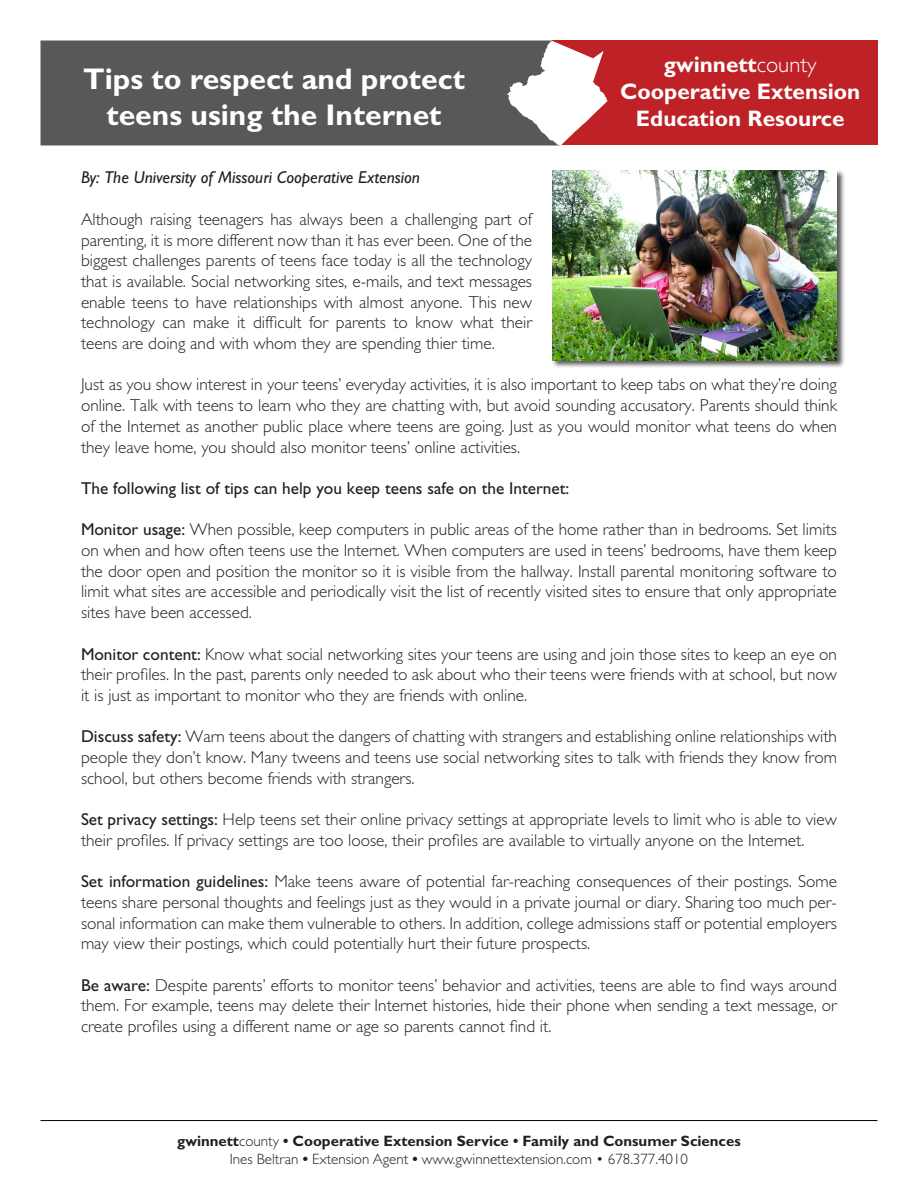
<style>
.page{position:relative;width:918px;height:1188px;background:#fff}
.page>*{position:absolute;margin:0;border:0;box-sizing:border-box;transform-origin:0 0}
.t1{font:700 30px "Gill Sans";color:#fff}
.t2{font:700 22.5px/27px "Gill Sans";color:#fff;text-align:center}
.t3{font:300 17.25px/20.7px "Gill Sans";color:#231f20;text-align:justify}
.t4{font:17.25px "Gill Sans";color:#231f20}
.t5{font:italic 17.25px "Gill Sans";color:#231f20}
.t6{font:700 15px "Gill Sans";color:#231f20}
.t7{font:300 15px "Gill Sans";color:#231f20}
.s1{font-weight:300}
.s2{font-weight:400}
.s3{font-weight:700}
</style>
<div class="page">
<hr style="left:40px;top:1120px;width:838px;height:1px;background:#000">
<div style="left:552px;top:40px;width:326px;height:106px;background:#be2227"></div>
<div style="left:40px;top:41px;width:467px;height:104px;background:#57585a"></div>
<svg style="left:507px;top:41px;width:101px;height:105px"></svg>
<div style="left:552px;top:170px;width:293px;height:198px;background:#231f20;opacity:.75"></div>
<img style="left:552px;top:171px;width:285px;height:189px">
<p class="t1" style="left:83px;top:61px;width:383px">Tips to respect and protect</p>
<p class="t1" style="left:107px;top:97px;width:336px">teens using the Internet</p>
<p class="t2" style="left:620px;top:51px;width:242px">gwinnett<span class="s1">county<br></span>Cooperative Extension<br>Education Resource</p>
<p class="t5" style="left:81px;top:168px;width:341px">By: The University of Missouri Cooperative Extension</p>
<p class="t3" style="left:81px;top:209px;width:453px">Although raising teenagers has always been a challenging part of parenting, it is more different now than it has ever been. One of the biggest challenges parents of teens face today is all the technology that is available. Social networking sites, e-mails, and text messages enable teens to have relationships with almost anyone. This new technology can make it difficult for parents to know what their teens are doing and with whom they are spending thier time.</p>
<p class="t3" style="left:81px;top:375px;width:758px">Just as you show interest in your teens’ everyday activities, it is also important to keep tabs on what they’re doing online. Talk with teens to learn who they are chatting with, but avoid sounding accusatory. Parents should think of the Internet as another public place where teens are going. Just as you would monitor what teens do when they leave home, you should also monitor teens’ online activities.</p>
<p class="t4" style="left:81px;top:478px;width:490px">The following list of tips can help you keep teens safe on the Internet:</p>
<p class="t3" style="left:81px;top:519px;width:757px"><span class="s2">Monitor usage:</span> When possible, keep computers in public areas of the home rather than in bedrooms. Set limits on when and how often teens use the Internet. When computers are used in teens’ bedrooms, have them keep the door open and position the monitor so it is visible from the hallway. Install parental monitoring software to limit what sites are accessible and periodically visit the list of recently visited sites to ensure that only appropriate sites have been accessed.</p>
<p class="t3" style="left:81px;top:644px;width:758px"><span class="s2">Monitor content:</span> Know what social networking sites your teens are using and join those sites to keep an eye on their profiles. In the past, parents only needed to ask about who their teens were friends with at school, but now it is just as important to monitor who they are friends with online.</p>
<p class="t3" style="left:81px;top:726px;width:758px"><span class="s2">Discuss safety:</span> Warn teens about the dangers of chatting with strangers and establishing online relationships with people they don’t know. Many tweens and teens use social networking sites to talk with friends they know from school, but others become friends with strangers.</p>
<p class="t3" style="left:81px;top:809px;width:757px"><span class="s2">Set privacy settings:</span> Help teens set their online privacy settings at appropriate levels to limit who is able to view their profiles. If privacy settings are too loose, their profiles are available to virtually anyone on the Internet.</p>
<p class="t3" style="left:81px;top:871px;width:758px"><span class="s2">Set information guidelines:</span> Make teens aware of potential far-reaching consequences of their postings. Some teens share personal thoughts and feelings just as they would in a private journal or diary. Sharing too much per&shy;sonal information can make them vulnerable to others. In addition, college admissions staff or potential employers may view their postings, which could potentially hurt their future prospects.</p>
<p class="t3" style="left:81px;top:975px;width:758px"><span class="s2">Be aware:</span> Despite parents’ efforts to monitor teens’ behavior and activities, teens are able to find ways around them. For example, teens may delete their Internet histories, hide their phone when sending a text message, or create profiles using a different name or age so parents cannot find it.</p>
<p class="t6" style="left:177px;top:1132px;width:565px">gwinnett<span class="s1">county</span> • Cooperative Extension Service • Family and Consumer Sciences</p>
<p class="t7" style="left:230px;top:1151px;width:460px">Ines Beltran <span class="s3">•</span> Extension Agent <span class="s3">•</span> www.gwinnettextension.com • 678.377.4010</p>
</div>
